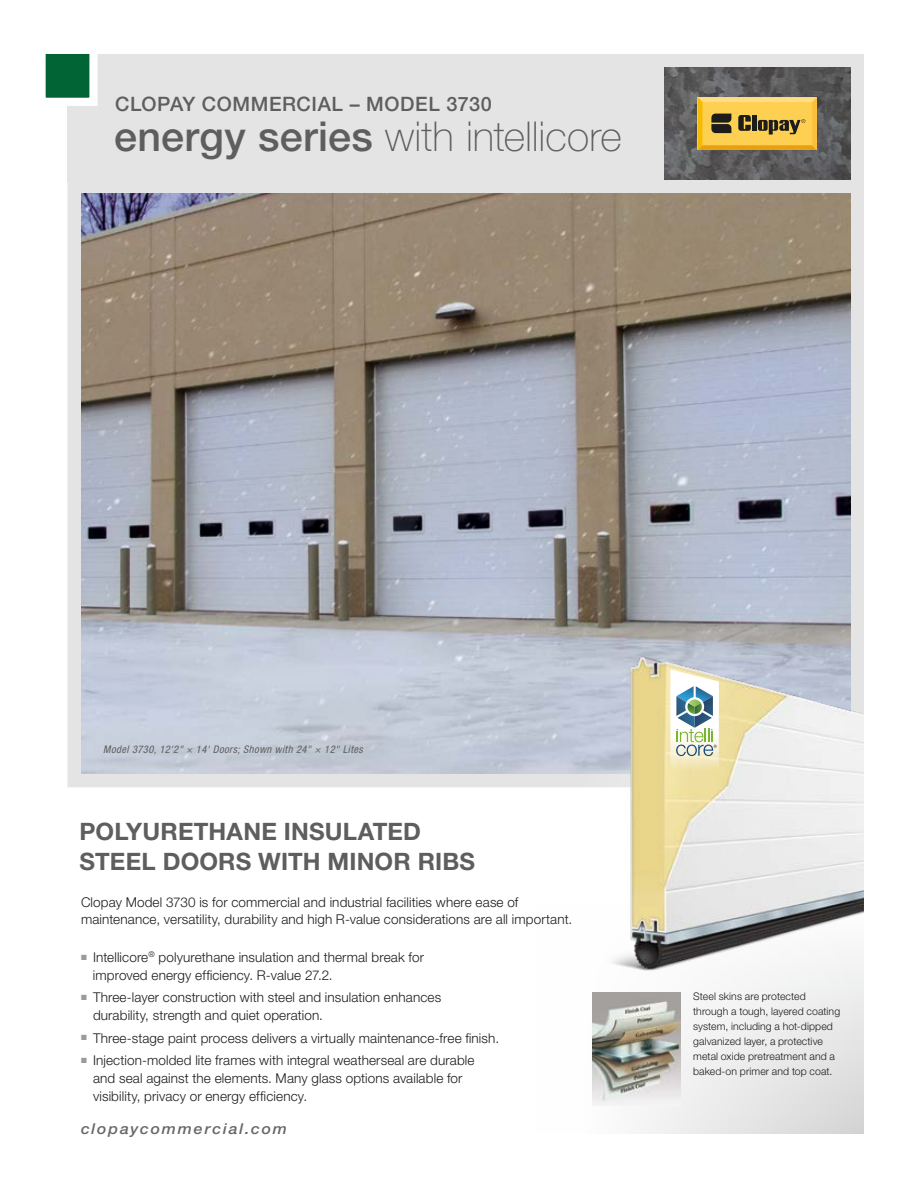
<style>
.page{position:relative;width:918px;height:1188px;background:#fff}
.page>*{position:absolute;margin:0;border:0;box-sizing:border-box;transform-origin:0 0}
.t1{font:100 41.25px "Helvetica Neue LT Std";color:#5e5e5f}
.t2{font:700 24px/30px "Helvetica Neue LT Std";letter-spacing:.005em;color:#5e5e5f}
.t3{font:500 19.8px "Helvetica Neue LT Std";letter-spacing:.03em;color:#5e5e5f}
.t4{font:italic 500 15px "Helvetica Neue LT Std";letter-spacing:.11em;color:#686869;scale:1.07 1}
.t5{font:300 13.5px/18px "Helvetica Neue LT Std";letter-spacing:.01em;color:#1c1c1a}
.t6{font:300 10.5px/15px "Helvetica Neue LT Std";letter-spacing:.01em;color:#1c1c1a}
.t7{font:italic condensed 10.5px "Helvetica Neue LT Std";letter-spacing:.04em;color:#5e5e5f}
.s1{font-weight:500}
</style>
<div class="page">
<div style="left:68px;top:180px;width:796px;height:607px;background:#e4e4e4"></div>
<img style="left:81px;top:193px;width:770px;height:581px">
<div style="left:68px;top:54px;width:796px;height:127px;background:#e4e4e4"></div>
<svg style="left:45px;top:53px;width:53px;height:57px"></svg>
<img style="left:664px;top:68px;width:186px;height:112px">
<svg style="left:698px;top:97px;width:119px;height:53px;background:#dab044"></svg>
<div style="left:537px;top:770px;width:327px;height:364px;background:linear-gradient(to right,#fff,#e1e1e2)"></div>
<img style="left:518px;top:649px;width:346px;height:335px">
<svg style="left:670px;top:669px;width:49px;height:119px;background:#cdd5c3"></svg>
<img style="left:593px;top:992px;width:88px;height:114px">
<h3 class="t3" style="left:115px;top:92px;width:378px">CLOPAY COMMERCIAL – MODEL 3730</h3>
<h1 class="t1" style="left:114px;top:113px;width:509px"><span class="s1">energy series</span> with intellicore</h1>
<p class="t7" style="left:103px;top:743px;width:261px">Model 3730, 12'2" × 14' Doors; Shown with 24" × 12" Lites</p>
<h2 class="t2" style="left:79px;top:816px;width:397px">POLYURETHANE INSULATED<br>STEEL DOORS WITH MINOR RIBS</h2>
<p class="t5" style="left:81px;top:893px;width:493px;line-height:16.8px">Clopay Model 3730 is for commercial and industrial facilities where ease of maintenance, versatility, durability and high R-value considerations are all important.</p>
<p class="t5" style="left:93px;top:948px;width:332px;text-indent:-12px"><sup>■</sup> Intellicore<sup>®</sup> polyurethane insulation and thermal break for improved energy efficiency. R-value 27.2.</p>
<p class="t5" style="left:93px;top:988px;width:350px;text-indent:-12px"><sup>■</sup> Three-layer construction with steel and insulation enhances durability, strength and quiet operation.</p>
<p class="t5" style="left:81px;top:1029px;width:420px"><sup>■</sup> Three-stage paint process delivers a virtually maintenance-free finish.</p>
<p class="t5" style="left:93px;top:1051px;width:383px;text-indent:-12px"><sup>■</sup> Injection-molded lite frames with integral weatherseal are durable and seal against the elements. Many glass options available for visibility, privacy or energy efficiency.</p>
<p class="t4" style="left:81px;top:1120px;width:194px">clopaycommercial.com</p>
<p class="t6" style="left:693px;top:988px;width:149px">Steel skins are protected through a tough, layered coating system, including a hot-dipped galvanized layer, a protective metal oxide pretreatment and a baked-on primer and top coat.</p>
</div>
